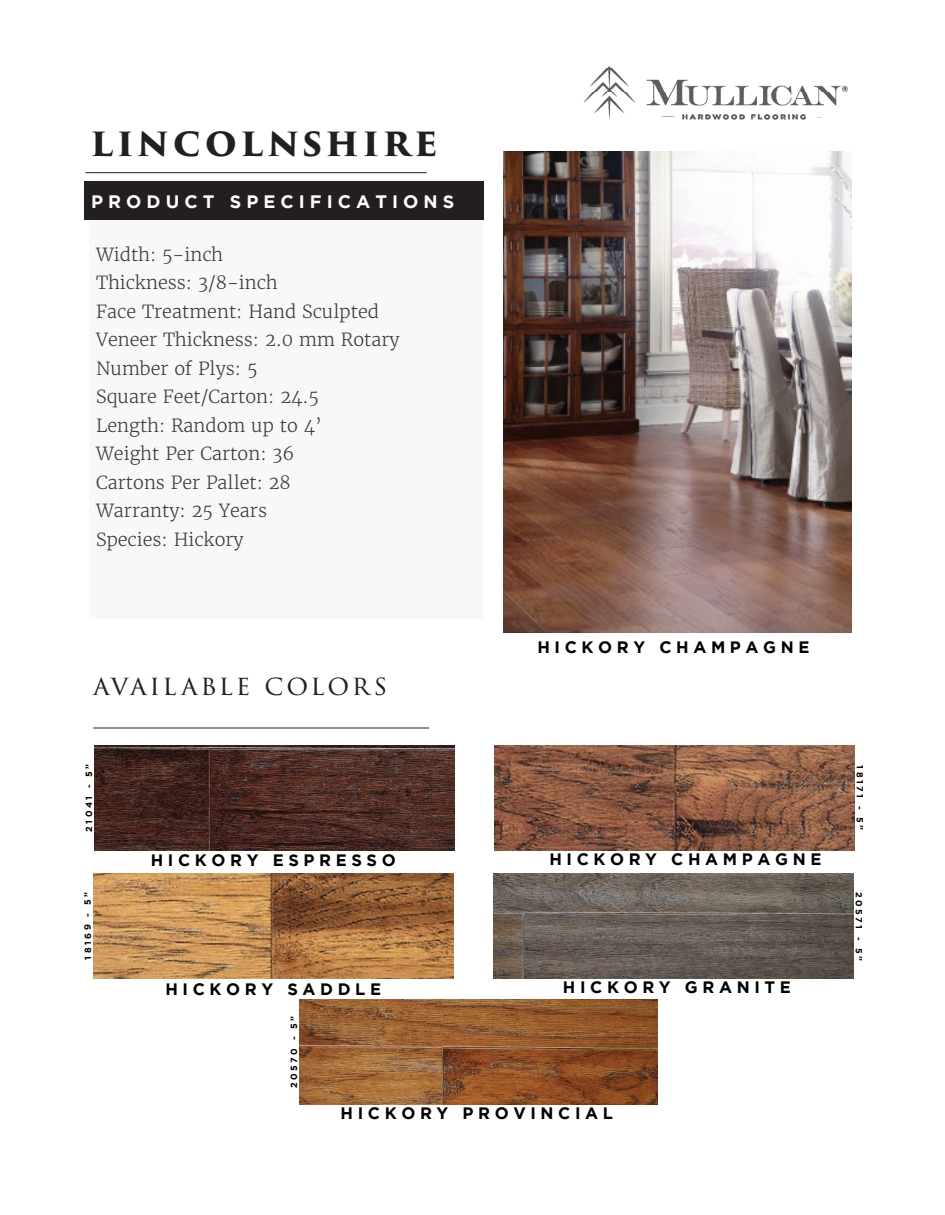
<style>
.page{position:relative;width:945px;height:1215px;background:#fff}
.page>*{position:absolute;margin:0;border:0;box-sizing:border-box;transform-origin:0 0}
.t1{font:700 37.5px "Trajan Pro 3";letter-spacing:.095em;color:#231f20}
.t2{font:27px "Trajan Pro 3";letter-spacing:.1em;color:#231f20}
.t3{font:300 18px/28.5px "Merriweather";color:#383a3b}
.t4{font:700 18px "Gotham";letter-spacing:.28em;color:#fff}
.t5{font:700 16.5px "Gotham";letter-spacing:.28em;color:#000}
.t6{font:700 9px "Gotham";letter-spacing:.28em;color:#000}
</style>
<div class="page">
<img style="left:583px;top:66px;width:265px;height:54px">
<hr style="left:86px;top:172px;width:341px;height:1px;background:#231f20">
<div style="left:89px;top:179px;width:394px;height:440px;background:#f8f8f8"></div>
<div style="left:84px;top:181px;width:400px;height:39px;background:#231f20"></div>
<hr style="left:93px;top:728px;width:336px;height:1px;background:#231f20">
<img style="left:504px;top:152px;width:348px;height:480px">
<img style="left:494px;top:745px;width:360px;height:105px">
<img style="left:93px;top:873px;width:360px;height:105px">
<img style="left:94px;top:745px;width:360px;height:105px">
<img style="left:494px;top:874px;width:359px;height:105px">
<img style="left:300px;top:1000px;width:357px;height:105px">
<h1 class="t1" style="left:91px;top:114px;width:349px">LINCOLNSHIRE</h1>
<p class="t4" style="left:91px;top:191px;width:365px">PRODUCT SPECIFICATIONS</p>
<p class="t3" style="left:96px;top:240px;width:305px">Width: 5-inch<br>Thickness: 3/8-inch<br>Face Treatment: Hand Sculpted<br>Veneer Thickness: 2.0 mm Rotary<br>Number of Plys: 5<br>Square Feet/Carton: 24.5<br>Length: Random up to 4’<br>Weight Per Carton: 36<br>Cartons Per Pallet: 28<br>Warranty: 25 Years<br>Species: Hickory</p>
<h2 class="t2" style="left:93px;top:667px;width:296px">AVAILABLE COLORS</h2>
<p class="t6" style="left:84px;top:832px;width:70px;rotate:-90deg">21041 - 5”</p>
<p class="t6" style="left:83px;top:960px;width:69px;rotate:-91deg">18169 - 5”</p>
<p class="t5" style="left:151px;top:851px;width:247px">HICKORY ESPRESSO</p>
<p class="t5" style="left:165px;top:980px;width:217px">HICKORY SADDLE</p>
<p class="t6" style="left:289px;top:1088px;width:74px;rotate:-90deg">20570 - 5”</p>
<p class="t5" style="left:537px;top:637px;width:274px">HICKORY CHAMPAGNE</p>
<p class="t5" style="left:549px;top:850px;width:274px">HICKORY CHAMPAGNE</p>
<p class="t5" style="left:563px;top:978px;width:229px">HICKORY GRANITE</p>
<p class="t5" style="left:341px;top:1104px;width:274px">HICKORY PROVINCIAL</p>
<p class="t6" style="left:865px;top:765px;width:66px;rotate:90deg">18171 - 5”</p>
<p class="t6" style="left:864px;top:892px;width:71px;rotate:90deg">20571 - 5”</p>
</div>
